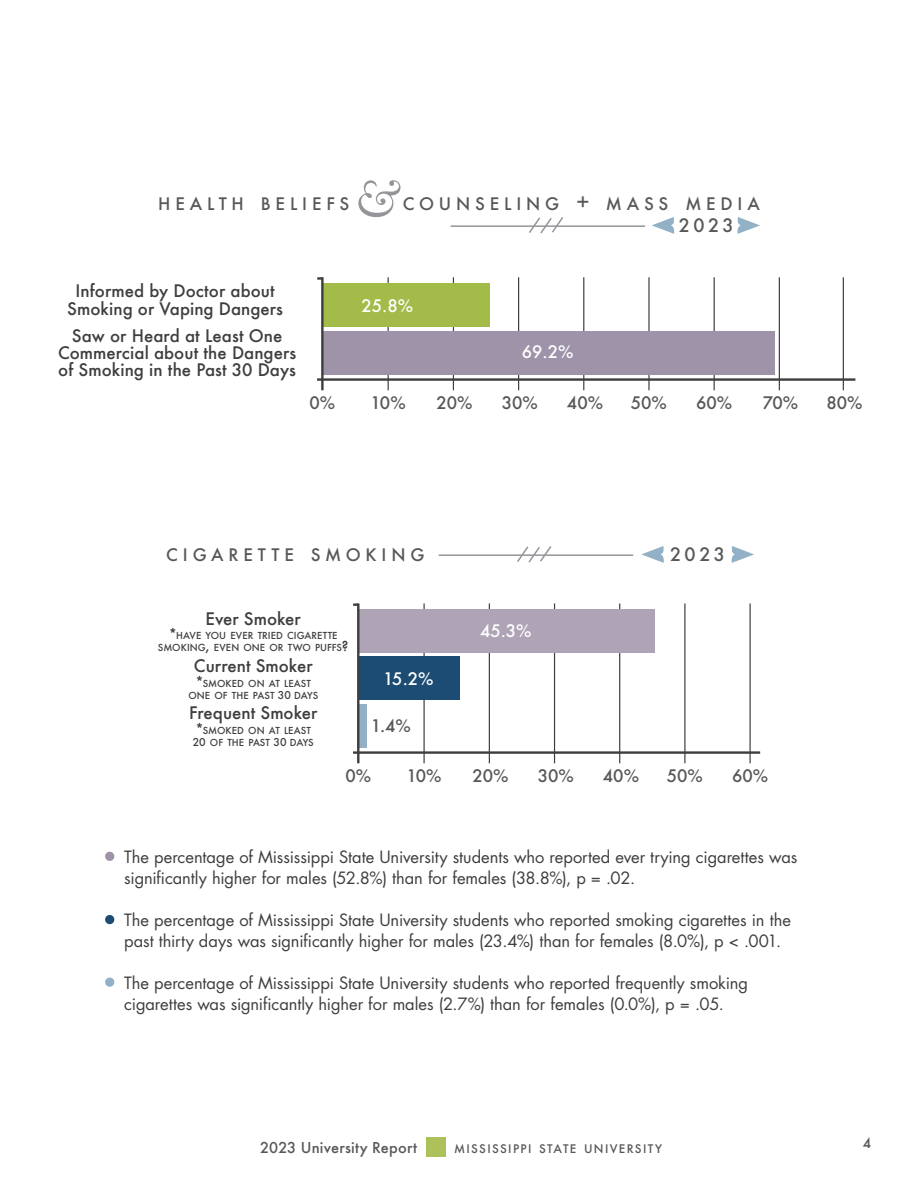
<style>
.page{position:relative;width:918px;height:1188px;background:#fff}
.page>*{position:absolute;margin:0;border:0;box-sizing:border-box;transform-origin:0 0}
.t1{font:54.75px "Bell MT Italic";color:#939598}
.t2{font:500 18px "Futura";letter-spacing:.19em;color:#57585a}
.t3{font:500 16.8px/16.8px "Futura";color:#3e3e3f;text-align:center}
.t4{font:500 16.8px "Futura";letter-spacing:-.005em;color:#57585a}
.t5{font:500 16.8px "Futura";letter-spacing:.29em;color:#57585a}
.t6{font:500 16.8px "Futura";color:#fff}
.t7{font:16.5px/21px "Futura Std";letter-spacing:-.005em;color:#3e3e3f}
.t8{font:500 14.55px "Futura";letter-spacing:.015em;color:#57585a}
.t9{font:500 13.65px "Futura";color:#57585a}
.t10{font:500 11.55px "Futura";letter-spacing:.115em;color:#57585a}
.t11{font:500 9.45px/12px "Futura";letter-spacing:.01em;color:#3e3e3f;text-align:center}
.s1{font-size:21px}
.s2{font-size:13.5px}
.s3{font-size:10.5px}
</style>
<div class="page">
<div style="left:427px;top:1137px;width:19px;height:20px;background:#acc15a"></div>
<hr style="left:439px;top:554px;width:194px;height:2px;background:#939598">
<svg style="left:515px;top:546px;width:38px;height:17px"></svg>
<svg style="left:641px;top:546px;width:23px;height:17px"></svg>
<svg style="left:731px;top:546px;width:23px;height:17px"></svg>
<hr style="left:451px;top:225px;width:194px;height:2px;background:#939598">
<svg style="left:527px;top:217px;width:38px;height:17px"></svg>
<svg style="left:652px;top:217px;width:23px;height:17px"></svg>
<svg style="left:737px;top:217px;width:23px;height:17px"></svg>
<hr style="left:317px;top:378px;width:538px;height:3px;background:#3e3e3f">
<hr style="left:648px;top:277px;width:2px;height:113px;background:#3e3e3f">
<hr style="left:388px;top:277px;width:1px;height:113px;background:#3e3e3f">
<hr style="left:453px;top:277px;width:1px;height:113px;background:#3e3e3f">
<hr style="left:518px;top:277px;width:1px;height:113px;background:#3e3e3f">
<hr style="left:583px;top:277px;width:1px;height:113px;background:#3e3e3f">
<hr style="left:714px;top:277px;width:1px;height:113px;background:#3e3e3f">
<hr style="left:779px;top:277px;width:1px;height:113px;background:#3e3e3f">
<svg style="left:317px;top:277px;width:4px;height:3px"></svg>
<div style="left:322px;top:331px;width:452px;height:43px;background:#9e93a8"></div>
<div style="left:322px;top:283px;width:167px;height:44px;background:#a3bb49"></div>
<hr style="left:321px;top:277px;width:3px;height:113px;background:#3e3e3f">
<hr style="left:843px;top:277px;width:1px;height:113px;background:#3e3e3f">
<hr style="left:353px;top:751px;width:407px;height:3px;background:#3e3e3f">
<hr style="left:684px;top:603px;width:2px;height:160px;background:#3e3e3f">
<hr style="left:423px;top:603px;width:2px;height:160px;background:#3e3e3f">
<hr style="left:489px;top:603px;width:1px;height:160px;background:#3e3e3f">
<hr style="left:554px;top:603px;width:1px;height:160px;background:#3e3e3f">
<hr style="left:619px;top:603px;width:1px;height:160px;background:#3e3e3f">
<hr style="left:749px;top:603px;width:2px;height:160px;background:#3e3e3f">
<svg style="left:353px;top:603px;width:4px;height:3px"></svg>
<div style="left:357px;top:704px;width:10px;height:43px;background:#93b1c6"></div>
<div style="left:358px;top:657px;width:101px;height:43px;background:#1c4c74"></div>
<div style="left:358px;top:609px;width:296px;height:44px;background:#aea4b6"></div>
<hr style="left:357px;top:603px;width:3px;height:160px;background:#3e3e3f">
<svg style="left:105px;top:852px;width:9px;height:9px"></svg>
<svg style="left:105px;top:915px;width:9px;height:9px"></svg>
<svg style="left:105px;top:978px;width:9px;height:9px"></svg>
<p class="t5" style="left:158px;top:192px;width:193px">HEALTH BELIEFS</p>
<p class="t1" style="left:352px;top:167px;width:46px">&amp;</p>
<p class="t5" style="left:403px;top:192px;width:359px">COUNSELING <span class="s1">+</span> MASS MEDIA</p>
<p class="t2" style="left:679px;top:213px;width:56px">2023</p>
<p class="t3" style="left:67px;top:282px;width:217px;line-height:18px">Informed by Doctor about<br>Smoking or Vaping Dangers</p>
<p class="t3" style="left:58px;top:327px;width:240px">Saw or Heard at Least One<br>Commercial about the Dangers of Smoking in the Past 30 Days</p>
<p class="t6" style="left:362px;top:294px;width:53px">25.8%</p>
<p class="t6" style="left:522px;top:340px;width:53px">69.2%</p>
<p class="t4" style="left:309px;top:391px;width:27px">0%</p>
<p class="t4" style="left:371px;top:391px;width:37px">10%</p>
<p class="t4" style="left:437px;top:391px;width:37px">20%</p>
<p class="t4" style="left:502px;top:391px;width:38px">30%</p>
<p class="t4" style="left:567px;top:391px;width:38px">40%</p>
<p class="t4" style="left:631px;top:391px;width:38px">50%</p>
<p class="t4" style="left:696px;top:391px;width:38px">60%</p>
<p class="t4" style="left:763px;top:391px;width:37px">70%</p>
<p class="t4" style="left:826px;top:391px;width:38px">80%</p>
<p class="t5" style="left:166px;top:544px;width:260px">CIGARETTE SMOKING</p>
<p class="t2" style="left:670px;top:542px;width:56px">2023</p>
<p class="t3" style="left:206px;top:610px;width:97px">Ever Smoker</p>
<p class="t11" style="left:158px;top:630px;width:192px"><span class="s2">*</span>HAVE YOU EVER TRIED CIGARETTE<br>SMOKING<span class="s2">,</span> EVEN ONE OR TWO PUFFS<span class="s2">?</span></p>
<p class="t3" style="left:194px;top:657px;width:120px">Current Smoker</p>
<p class="t11" style="left:188px;top:677px;width:131px"><span class="s2">*</span>SMOKED ON AT LEAST<br>ONE OF THE PAST <span class="s3">30</span> DAYS</p>
<p class="t3" style="left:189px;top:704px;width:130px">Frequent Smoker</p>
<p class="t11" style="left:193px;top:724px;width:123px;text-align:left"><span class="s2">*</span>SMOKED ON AT LEAST<br><span class="s3">20</span> OF THE PAST <span class="s3">30</span> DAYS</p>
<p class="t4" style="left:371px;top:714px;width:42px">1.4%</p>
<p class="t6" style="left:383px;top:667px;width:52px">15.2%</p>
<p class="t6" style="left:480px;top:620px;width:53px">45.3%</p>
<p class="t4" style="left:345px;top:764px;width:27px">0%</p>
<p class="t4" style="left:406px;top:764px;width:37px">10%</p>
<p class="t4" style="left:473px;top:764px;width:37px">20%</p>
<p class="t4" style="left:538px;top:764px;width:38px">30%</p>
<p class="t4" style="left:603px;top:764px;width:38px">40%</p>
<p class="t4" style="left:667px;top:764px;width:38px">50%</p>
<p class="t4" style="left:732px;top:764px;width:38px">60%</p>
<p class="t7" style="left:124px;top:846px;width:675px">The percentage of Mississippi State University students who reported ever trying cigarettes was significantly higher for males (52.8%) than for females (38.8%), p = .02.</p>
<p class="t7" style="left:124px;top:909px;width:668px">The percentage of Mississippi State University students who reported smoking cigarettes in the past thirty days was significantly higher for males (23.4%) than for females (8.0%), p &lt; .001.</p>
<p class="t7" style="left:124px;top:972px;width:626px">The percentage of Mississippi State University students who reported frequently smoking cigarettes was significantly higher for males (2.7%) than for females (0.0%), p = .05.</p>
<p class="t8" style="left:260px;top:1137px;width:159px">2023 University Report</p>
<p class="t10" style="left:454px;top:1140px;width:209px">MISSISSIPPI STATE UNIVERSITY</p>
<p class="t9" style="left:863px;top:1134px;width:10px">4</p>
</div>
